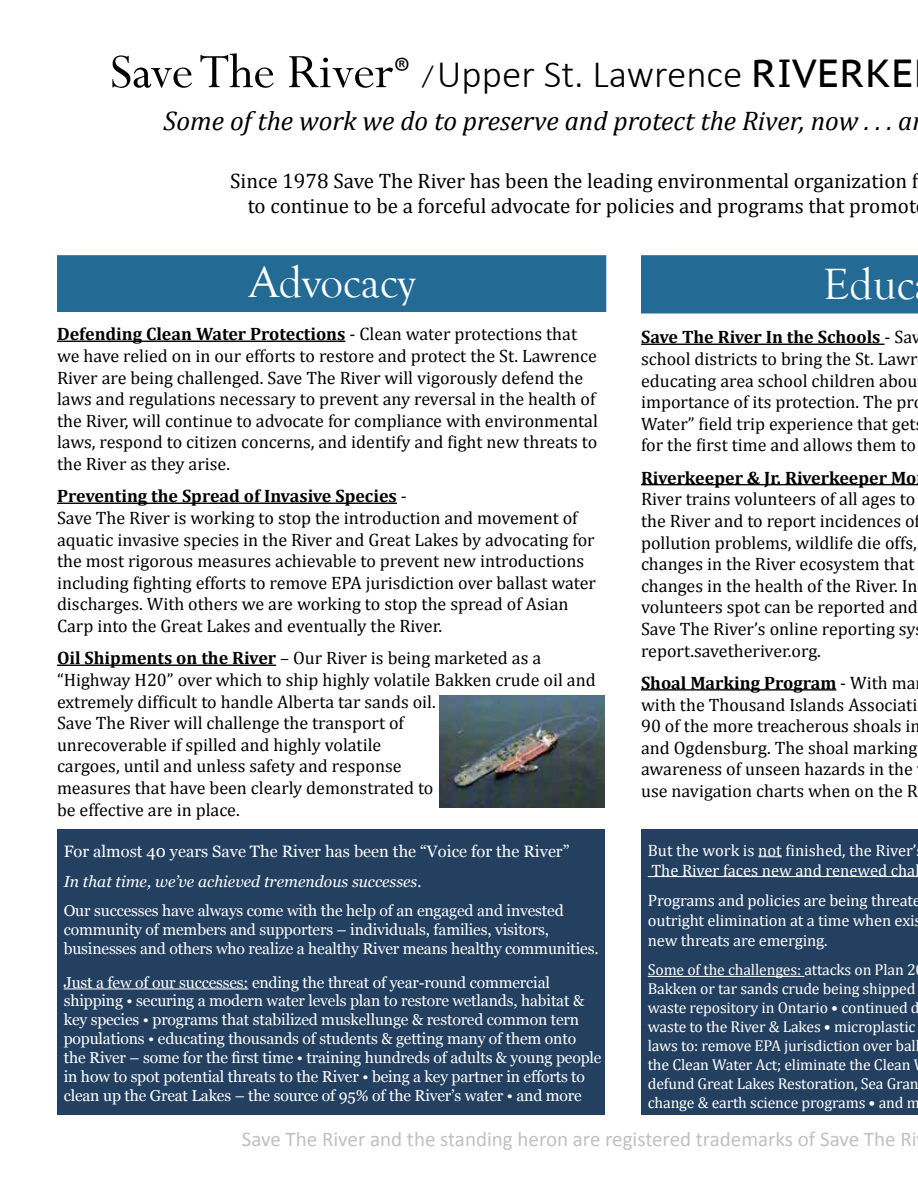
<style>
.page{position:relative;width:918px;height:1188px;background:#fff}
.page>*{position:absolute;margin:0;border:0;box-sizing:border-box;transform-origin:0 0}
.t1{font:54px "Perpetua";color:#000}
.t2{font:45px "Goudy Old Style T";color:#fff}
.t3{font:300 39px "Calibri";color:#000}
.t4{font:italic 27px "Cambria";color:#000}
.t5{font:21px/25.2px "Cambria";color:#000;text-align:right}
.t6{font:21px "Calibri";color:#c0c0c0}
.t7{font:18px/21.6px "Cambria";color:#000}
.t8{font:700 18px "Cambria";color:#000}
.t9{font:16.5px/19.8px "Cambria";letter-spacing:-.01em;color:#fff}
.t10{font:16.5px "Georgia";color:#fff}
.t11{font:15.75px/18.9px "Georgia";letter-spacing:-.01em;color:#fff}
.t12{font:15.75px/18.9px "Cambria";letter-spacing:-.01em;color:#fff}
.t13{font:italic 15.75px "Georgia";color:#fff}
.s1{font-family:"Perpetua";font-weight:400;font-size:36px}
.s2{font-family:"PT Sans Caption";font-weight:400}
.s3{font-weight:700}
</style>
<div class="page">
<div style="left:56px;top:254px;width:552px;height:60px;background:#236a95;border:2px solid #fff"></div>
<div style="left:641px;top:255px;width:277px;height:59px;background:#236a95"></div>
<hr style="left:57px;top:341px;width:288px;height:1px;background:#000">
<hr style="left:57px;top:503px;width:340px;height:1px;background:#000">
<hr style="left:57px;top:665px;width:219px;height:1px;background:#000">
<hr style="left:641px;top:344px;width:244px;height:1px;background:#000">
<hr style="left:641px;top:484px;width:277px;height:1px;background:#000">
<hr style="left:641px;top:689px;width:195px;height:2px;background:#000">
<div style="left:57px;top:829px;width:548px;height:286px;background:#244061"></div>
<hr style="left:64px;top:989px;width:184px;height:1px;background:#fff">
<div style="left:641px;top:829px;width:277px;height:286px;background:#244061"></div>
<svg style="left:758px;top:856px;width:24px;height:1px"></svg>
<hr style="left:648px;top:876px;width:270px;height:1px;background:#fff">
<hr style="left:648px;top:976px;width:156px;height:1px;background:#fff">
<img style="left:440px;top:696px;width:164px;height:111px">
<h1 class="t1" style="left:110px;top:38px;width:286px">Save The River</h1>
<h3 class="t3" style="left:394px;top:50px;width:522px"><sup>®</sup> <span class="s1">/</span>Upper St. Lawrence <span class="s2">RIVERKE</span></h3>
<h3 class="t4" style="left:164px;top:102px;width:751px">Some of the work we do to preserve and protect the River, now . . . a</h3>
<p class="t5" style="left:230px;top:168px;width:690px">Since 1978 Save The River has been the leading environmental organization f to continue to be a forceful advocate for policies and programs that promot</p>
<h2 class="t2" style="left:249px;top:258px;width:168px">Advocacy</h2>
<h2 class="t2" style="left:823px;top:260px;width:93px">Educ</h2>
<p class="t7" style="left:57px;top:323px;width:542px"><span class="s3">Defending Clean Water Protections</span> - Clean water protections that we have relied on in our efforts to restore and protect the St. Lawrence River are being challenged. Save The River will vigorously defend the laws and regulations necessary to prevent any reversal in the health of the River, will continue to advocate for compliance with environmental laws, respond to citizen concerns, and identify and fight new threats to the River as they arise.</p>
<p class="t7" style="left:57px;top:485px;width:540px"><span class="s3">Preventing the Spread of Invasive Species</span> -<br>Save The River is working to stop the introduction and movement of aquatic invasive species in the River and Great Lakes by advocating for the most rigorous measures achievable to prevent new introductions including fighting efforts to remove EPA jurisdiction over ballast water discharges. With others we are working to stop the spread of Asian Carp into the Great Lakes and eventually the River.</p>
<p class="t7" style="left:57px;top:647px;width:540px"><span class="s3">Oil Shipments on the River</span> – Our River is being marketed as a “Highway H20” over which to ship highly volatile Bakken crude oil and extremely difficult to handle Alberta tar sands oil.<br>Save The River will challenge the transport of<br>unrecoverable if spilled and highly volatile<br>cargoes, until and unless safety and response<br>measures that have been clearly demonstrated to<br>be effective are in place.</p>
<p class="t7" style="left:641px;top:326px;width:281px"><span class="s3">Save The River In the Schools</span> - Sav school districts to bring the St. Lawr educating area school children abou importance of its protection. The pr Water” field trip experience that get for the first time and allows them to</p>
<p class="t8" style="left:641px;top:465px;width:277px">Riverkeeper &amp; Jr. Riverkeeper Mo</p>
<p class="t7" style="left:641px;top:488px;width:278px">River trains volunteers of all ages to the River and to report incidences o pollution problems, wildlife die offs, changes in the River ecosystem that changes in the health of the River. In volunteers spot can be reported and Save The River’s online reporting sy report.savetheriver.org.</p>
<p class="t7" style="left:641px;top:672px;width:281px"><span class="s3">Shoal Marking Program</span> - With ma with the Thousand Islands Associati 90 of the more treacherous shoals in and Ogdensburg. The shoal marking awareness of unseen hazards in the use navigation charts when on the R</p>
<p class="t9" style="left:648px;top:840px;width:274px">But the work is not finished, the River’<br>The River faces new and renewed chal</p>
<p class="t9" style="left:648px;top:891px;width:275px">Programs and policies are being threate outright elimination at a time when exi new threats are emerging.</p>
<p class="t12" style="left:648px;top:961px;width:274px">Some of the challenges: attacks on Plan 2<br>Bakken or tar sands crude being shipped waste repository in Ontario • continued d waste to the River &amp; Lakes • microplastic laws to: remove EPA jurisdiction over ball the Clean Water Act; eliminate the Clean defund Great Lakes Restoration, Sea Gran change &amp; earth science programs • and m</p>
<p class="t6" style="left:242px;top:1126px;width:676px">Save The River and the standing heron are registered trademarks of Save The Ri</p>
<p class="t10" style="left:64px;top:839px;width:507px">For almost 40 years Save The River has been the “Voice for the River”</p>
<p class="t13" style="left:64px;top:870px;width:359px">In that time, we’ve achieved tremendous successes.</p>
<p class="t11" style="left:64px;top:901px;width:536px">Our successes have always come with the help of an engaged and invested community of members and supporters – individuals, families, visitors, businesses and others who realize a healthy River means healthy communities.</p>
<p class="t11" style="left:64px;top:972px;width:539px">Just a few of our successes: ending the threat of year-round commercial shipping • securing a modern water levels plan to restore wetlands, habitat &amp; key species • programs that stabilized muskellunge &amp; restored common tern populations • educating thousands of students &amp; getting many of them onto the River – some for the first time • training hundreds of adults &amp; young people in how to spot potential threats to the River • being a key partner in efforts to clean up the Great Lakes – the source of 95% of the River’s water • and more</p>
</div>
